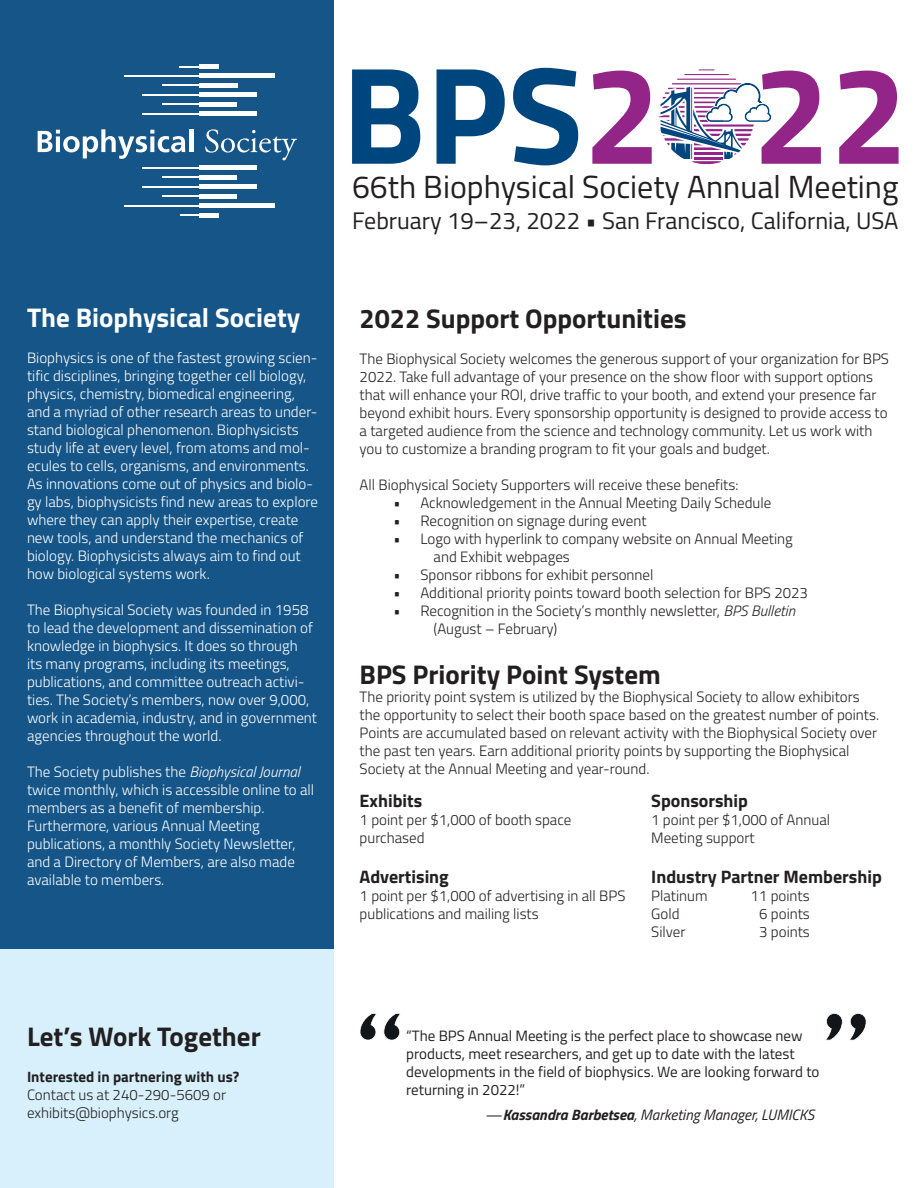
<style>
.page{position:relative;width:918px;height:1188px;background:#fff}
.page>*{position:absolute;margin:0;border:0;box-sizing:border-box;transform-origin:0 0}
.t1{font:31.95px "Titillium";color:#231f20}
.t2{font:700 27px "Titillium";color:#231f20}
.t3{font:700 27px "Titillium";color:#fff}
.t4{font:24px "Titillium";color:#231f20}
.t5{font:700 18px "Titillium";color:#231f20}
.t6{font:300 15px/18px "Titillium";color:#231f20}
.t7{font:300 15px/18px "Titillium";color:#fff}
.t8{font:15px/18px "Titillium";color:#231f20}
.t9{font:italic 15px "Titillium";color:#231f20}
.t10{font:700 15px "Titillium";color:#231f20}
.s1{font-style:italic}
.s2{font-style:normal}
.s3{font-weight:700}
</style>
<div class="page">
<div style="left:0;top:949px;width:334px;height:239px;background:#d4effb"></div>
<div style="left:0;top:0;width:334px;height:948px;background:#155588"></div>
<hr style="left:199px;top:102px;width:38px;height:4px;background:#fff">
<div style="left:199px;top:111px;width:58px;height:5px;background:#fff"></div>
<hr style="left:199px;top:93px;width:58px;height:4px;background:#fff">
<hr style="left:199px;top:83px;width:38px;height:4px;background:#fff">
<hr style="left:199px;top:74px;width:76px;height:4px;background:#fff">
<hr style="left:199px;top:65px;width:20px;height:4px;background:#fff">
<svg style="left:180px;top:66px;width:19px;height:1px"></svg>
<hr style="left:124px;top:75px;width:75px;height:1px;background:#fff">
<hr style="left:162px;top:85px;width:37px;height:1px;background:#fff">
<hr style="left:142px;top:94px;width:57px;height:1px;background:#fff">
<hr style="left:162px;top:104px;width:37px;height:1px;background:#fff">
<hr style="left:142px;top:113px;width:57px;height:1px;background:#fff">
<hr style="left:199px;top:175px;width:38px;height:4px;background:#fff">
<hr style="left:199px;top:166px;width:58px;height:4px;background:#fff">
<hr style="left:199px;top:185px;width:58px;height:4px;background:#fff">
<hr style="left:199px;top:194px;width:38px;height:4px;background:#fff">
<hr style="left:199px;top:204px;width:76px;height:4px;background:#fff">
<hr style="left:199px;top:213px;width:20px;height:4px;background:#fff">
<svg style="left:180px;top:215px;width:19px;height:1px"></svg>
<hr style="left:124px;top:205px;width:75px;height:1px;background:#fff">
<hr style="left:162px;top:196px;width:37px;height:1px;background:#fff">
<hr style="left:142px;top:186px;width:57px;height:1px;background:#fff">
<hr style="left:162px;top:177px;width:37px;height:1px;background:#fff">
<hr style="left:142px;top:167px;width:57px;height:1px;background:#fff">
<svg style="left:38px;top:129px;width:147px;height:30px"></svg>
<hr style="left:189px;top:129px;width:4px;height:23px;background:#fff">
<svg style="left:205px;top:129px;width:92px;height:31px"></svg>
<svg style="left:825px;top:1013px;width:42px;height:27px"></svg>
<svg style="left:360px;top:1013px;width:41px;height:27px"></svg>
<svg style="left:352px;top:69px;width:68px;height:95px"></svg>
<svg style="left:437px;top:69px;width:68px;height:95px"></svg>
<svg style="left:513px;top:68px;width:65px;height:97px"></svg>
<svg style="left:592px;top:71px;width:60px;height:93px"></svg>
<svg style="left:839px;top:71px;width:60px;height:93px"></svg>
<svg style="left:659px;top:69px;width:162px;height:95px"></svg>
<p class="t3" style="left:27px;top:297px;width:275px">The Biophysical Society</p>
<p class="t7" style="left:27px;top:348px;width:293px">Biophysics is one of the fastest growing scien&shy;tific disciplines, bringing together cell biology, physics, chemistry, biomedical engineering, and a myriad of other research areas to under&shy;stand biological phenomenon. Biophysicists study life at every level, from atoms and mol&shy;ecules to cells, organisms, and environments.<br>As innovations come out of physics and biolo&shy;gy labs, biophysicists find new areas to explore where they can apply their expertise, create new tools, and understand the mechanics of biology. Biophysicists always aim to find out how biological systems work.</p>
<p class="t7" style="left:27px;top:600px;width:292px">The Biophysical Society was founded in 1958 to lead the development and dissemination of knowledge in biophysics. It does so through<br>its many programs, including its meetings, publications, and committee outreach activi&shy;ties. The Society’s members, now over 9,000, work in academia, industry, and in government agencies throughout the world.</p>
<p class="t7" style="left:27px;top:762px;width:289px">The Society publishes the <span class="s1">Biophysical Journal </span>twice monthly, which is accessible online to all members as a benefit of membership.<br>Furthermore, various Annual Meeting publications, a monthly Society Newsletter, and a Directory of Members, are also made available to members.</p>
<p class="t2" style="left:27px;top:1016px;width:235px">Let’s Work Together</p>
<p class="t10" style="left:27px;top:1066px;width:214px">Interested in partnering with us?</p>
<p class="t6" style="left:27px;top:1085px;width:201px">Contact us at 240-290-5609 or</p>
<p class="t6" style="left:27px;top:1103px;width:153px">exhibits@biophysics.org</p>
<p class="t1" style="left:352px;top:163px;width:548px">66th Biophysical Society Annual Meeting</p>
<p class="t4" style="left:352px;top:203px;width:548px">February 19–23, 2022 • San Francisco, California, USA</p>
<p class="t2" style="left:360px;top:298px;width:328px">2022 Support Opportunities</p>
<p class="t6" style="left:360px;top:349px;width:531px">The Biophysical Society welcomes the generous support of your organization for BPS 2022. Take full advantage of your presence on the show floor with support options that will enhance your ROI, drive traffic to your booth, and extend your presence far beyond exhibit hours. Every sponsorship opportunity is designed to provide access to a targeted audience from the science and technology community. Let us work with you to customize a branding program to fit your goals and budget.</p>
<p class="t6" style="left:360px;top:475px;width:380px">All Biophysical Society Supporters will receive these benefits:</p>
<p class="t6" style="left:393px;top:493px;width:379px">• Acknowledgement in the Annual Meeting Daily Schedule</p>
<p class="t6" style="left:393px;top:511px;width:255px">• Recognition on signage during event</p>
<p class="t6" style="left:434px;top:529px;width:361px;text-indent:-40px">• Logo with hyperlink to company website on Annual Meeting and Exhibit webpages</p>
<p class="t6" style="left:393px;top:565px;width:262px">• Sponsor ribbons for exhibit personnel</p>
<p class="t6" style="left:393px;top:583px;width:416px">• Additional priority points toward booth selection for BPS 2023</p>
<p class="t6" style="left:434px;top:601px;width:363px;text-indent:-40px">• Recognition in the Society’s monthly newsletter, <span class="s1">BPS Bulletin </span>(August – February)</p>
<p class="t2" style="left:360px;top:654px;width:303px">BPS Priority Point System</p>
<p class="t6" style="left:360px;top:687px;width:521px">The priority point system is utilized by the Biophysical Society to allow exhibitors the opportunity to select their booth space based on the greatest number of points.<br>Points are accumulated based on relevant activity with the Biophysical Society over the past ten years. Earn additional priority points by supporting the Biophysical Society at the Annual Meeting and year-round.</p>
<p class="t5" style="left:360px;top:787px;width:64px">Exhibits</p>
<p class="t6" style="left:360px;top:810px;width:213px">1 point per $1,000 of booth space purchased</p>
<p class="t5" style="left:360px;top:863px;width:91px">Advertising</p>
<p class="t6" style="left:360px;top:886px;width:267px">1 point per $1,000 of advertising in all BPS publications and mailing lists</p>
<p class="t5" style="left:651px;top:787px;width:98px">Sponsorship</p>
<p class="t6" style="left:651px;top:810px;width:180px">1 point per $1,000 of Annual<br>Meeting support</p>
<p class="t5" style="left:651px;top:863px;width:232px">Industry Partner Membership</p>
<p class="t6" style="left:651px;top:886px;width:58px">Platinum</p>
<p class="t6" style="left:751px;top:886px;width:61px">11 points</p>
<p class="t6" style="left:651px;top:904px;width:30px">Gold</p>
<p class="t6" style="left:759px;top:904px;width:52px">6 points</p>
<p class="t6" style="left:651px;top:922px;width:36px">Silver</p>
<p class="t6" style="left:759px;top:922px;width:52px">3 points</p>
<p class="t8" style="left:406px;top:1026px;width:415px">“The BPS Annual Meeting is the perfect place to showcase new products, meet researchers, and get up to date with the latest developments in the field of biophysics. We are looking forward to returning in 2022!”</p>
<p class="t9" style="left:486px;top:1104px;width:330px"><span class="s2">—</span><span class="s3">Kassandra Barbetsea</span>, Marketing Manager, LUMICKS</p>
</div>
